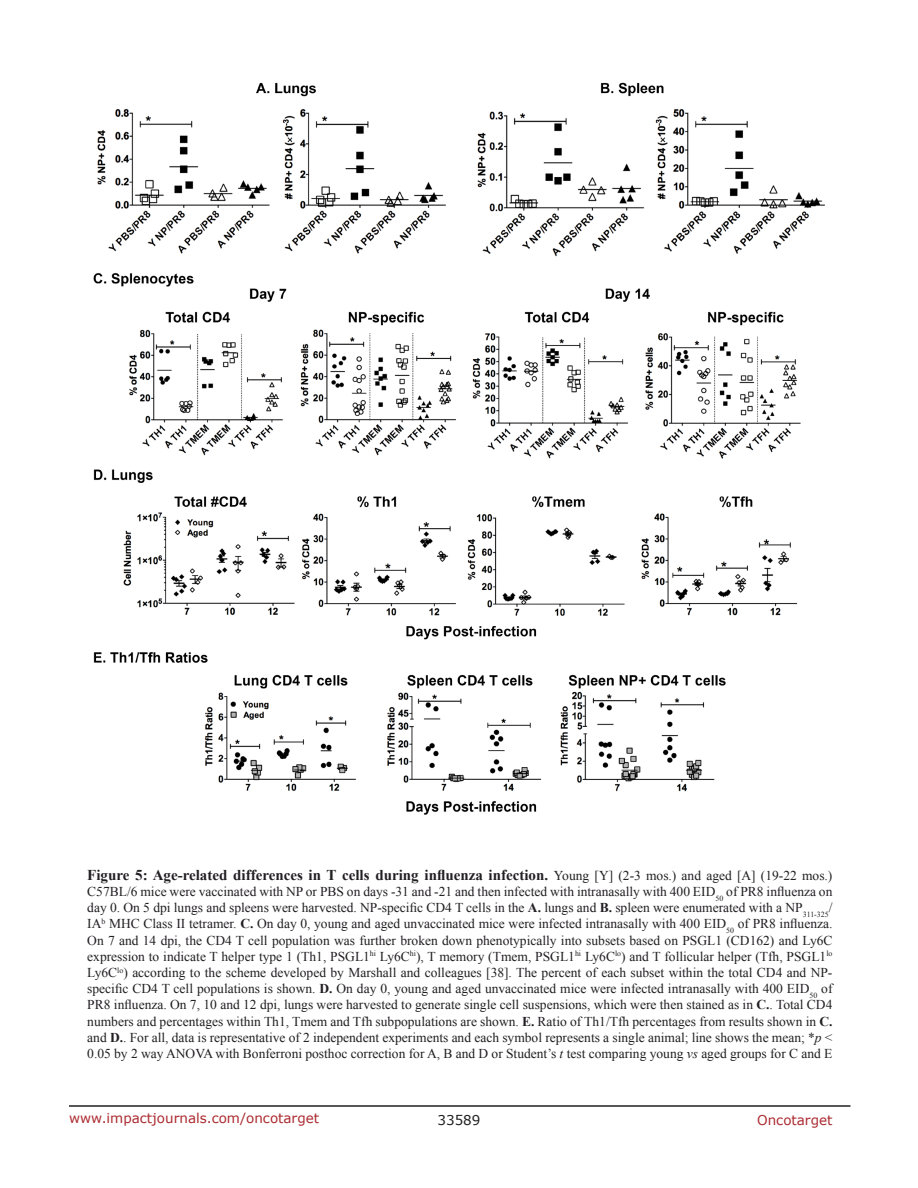
<style>
.page{position:relative;width:918px;height:1188px;background:#fff}
.page>*{position:absolute;margin:0;border:0;box-sizing:border-box;transform-origin:0 0}
.t1{font:700 15px "Times New Roman";color:#221f22}
.t2{font:13.5px/16.2px "Times New Roman";color:#221f22;text-align:justify}
.t3{font:13.5px "Verdana";color:#ac2b31}
.t4{font:13.5px "Verdana";color:#221f22}
.s1{font-weight:400;font-size:13.5px}
.s2{font-weight:700}
.s3{font-style:italic}
</style>
<div class="page">
<hr style="left:69px;top:1105px;width:781px;height:2px;background:#231f20">
<img style="left:93px;top:82px;width:732px;height:733px">
<p class="t1" style="left:87px;top:864px;width:747px">Figure 5: Age-related differences in T cells during influenza infection. <span class="s1">Young [Y] (2-3 mos.) and aged [A] (19-22 mos.)</span></p>
<p class="t2" style="left:87px;top:883px;width:747px">C57BL/6 mice were vaccinated with NP or PBS on days -31 and -21 and then infected with intranasally with 400 EID<sub>50</sub> of PR8 influenza on day 0. On 5 dpi lungs and spleens were harvested. NP-specific CD4 T cells in the <span class="s2">A.</span> lungs and <span class="s2">B.</span> spleen were enumerated with a NP<sub>311-325</sub>/ IA<sup>b</sup> MHC Class II tetramer. <span class="s2">C.</span> On day 0, young and aged unvaccinated mice were infected intranasally with 400 EID<sub>50</sub> of PR8 influenza.<br>On 7 and 14 dpi, the CD4 T cell population was further broken down phenotypically into subsets based on PSGL1 (CD162) and Ly6C expression to indicate T helper type 1 (Th1, PSGL1<sup>hi</sup> Ly6C<sup>hi</sup>), T memory (Tmem, PSGL1<sup>hi</sup> Ly6C<sup>lo</sup>) and T follicular helper (Tfh, PSGL1<sup>lo </sup>Ly6C<sup>lo</sup>) according to the scheme developed by Marshall and colleagues [38]. The percent of each subset within the total CD4 and NP&shy;specific CD4 T cell populations is shown. <span class="s2">D.</span> On day 0, young and aged unvaccinated mice were infected intranasally with 400 EID<sub>50</sub> of PR8 influenza. On 7, 10 and 12 dpi, lungs were harvested to generate single cell suspensions, which were then stained as in <span class="s2">C.</span>. Total CD4 numbers and percentages within Th1, Tmem and Tfh subpopulations are shown. <span class="s2">E.</span> Ratio of Th1/Tfh percentages from results shown in <span class="s2">C. </span>and <span class="s2">D.</span>. For all, data is representative of 2 independent experiments and each symbol represents a single animal; line shows the mean; *<span class="s3">p</span> &lt; 0.05 by 2 way ANOVA with Bonferroni posthoc correction for A, B and D or Student’s <span class="s3">t</span> test comparing young <span class="s3">vs</span> aged groups for C and E</p>
<p class="t3" style="left:69px;top:1109px;width:252px">www.impactjournals.com/oncotarget</p>
<p class="t4" style="left:438px;top:1111px;width:44px">33589</p>
<p class="t3" style="left:757px;top:1111px;width:77px">Oncotarget</p>
</div>
